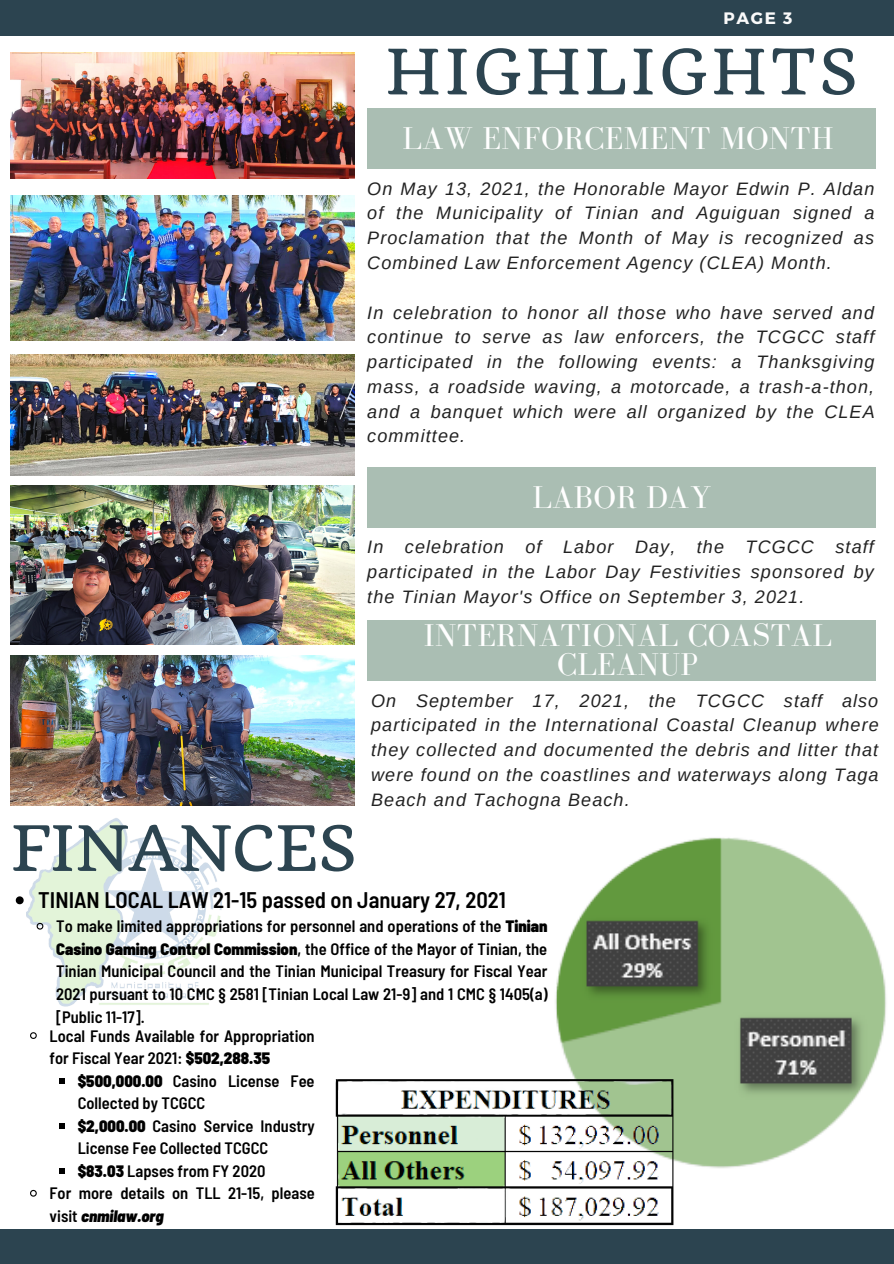
<style>
.page{position:relative;width:894px;height:1264px;background:#fff}
.page>*{position:absolute;margin:0;border:0;box-sizing:border-box;transform-origin:0 0}
.t1{font:61.05px "Quando";letter-spacing:.05em;color:#2c4450}
.t2{font:60.9px "Quando";color:#2c4450}
.t3{font:32.4px/29.2px "Bodoni FLF";letter-spacing:.01em;color:#fff;text-align:center}
.t4{font:600 semi-condensed 22.5px "Barlow";color:#000}
.t5{font:italic 18px/24.8px "Arimo";letter-spacing:.06em;color:#222;text-align:justify}
.t6{font:600 semi-condensed 16.5px/22.5px "Barlow";color:#000}
.t7{font:700 16.5px "Montserrat";color:#fafafa}
.s1{font-weight:900}
.s2{font-weight:900;font-style:italic}
</style>
<div class="page">
<div style="left:0;top:1229px;width:893px;height:34px;background:#2c4450"></div>
<div style="left:0;top:0;width:893px;height:36px;background:#2c4450"></div>
<img style="left:11px;top:53px;width:343px;height:125px">
<img style="left:11px;top:354px;width:343px;height:121px">
<img style="left:11px;top:195px;width:343px;height:146px">
<img style="left:27px;top:805px;width:235px;height:202px">
<img style="left:11px;top:486px;width:343px;height:158px">
<div style="left:367px;top:109px;width:508px;height:59px;background:#aabeb3"></div>
<div style="left:367px;top:468px;width:508px;height:59px;background:#aabeb3"></div>
<div style="left:367px;top:620px;width:508px;height:60px;background:#aabeb3"></div>
<img style="left:11px;top:655px;width:343px;height:150px">
<img style="left:555px;top:837px;width:331px;height:337px">
<img style="left:335px;top:1074px;width:338px;height:152px">
<svg style="left:16px;top:896px;width:8px;height:8px"></svg>
<svg style="left:36px;top:922px;width:8px;height:8px"></svg>
<svg style="left:30px;top:1032px;width:7px;height:7px"></svg>
<svg style="left:59px;top:1078px;width:5px;height:5px"></svg>
<svg style="left:59px;top:1123px;width:5px;height:5px"></svg>
<svg style="left:59px;top:1168px;width:5px;height:5px"></svg>
<svg style="left:30px;top:1189px;width:7px;height:8px"></svg>
<p class="t7" style="left:723px;top:8px;width:70px">PAGE 3</p>
<p class="t1" style="left:385px;top:34px;width:474px">HIGHLIGHTS</p>
<p class="t3" style="left:402px;top:123px;width:432px">LAW ENFORCEMENT MONTH</p>
<p class="t5" style="left:367px;top:176px;width:508px">On May 13, 2021, the Honorable Mayor Edwin P. Aldan of the Municipality of Tinian and Aguiguan signed a Proclamation that the Month of May is recognized as Combined Law Enforcement Agency (CLEA) Month.</p>
<p class="t5" style="left:367px;top:300px;width:508px">In celebration to honor all those who have served and continue to serve as law enforcers, the TCGCC staff participated in the following events: a Thanksgiving mass, a roadside waving, a motorcade, a trash-a-thon, and a banquet which were all organized by the CLEA committee.</p>
<p class="t3" style="left:532px;top:482px;width:180px">LABOR DAY</p>
<p class="t5" style="left:367px;top:534px;width:508px">In celebration of Labor Day, the TCGCC staff participated in the Labor Day Festivities sponsored by the Tinian Mayor's Office on September 3, 2021.</p>
<p class="t3" style="left:423px;top:620px;width:410px">INTERNATIONAL COASTAL<br>CLEANUP</p>
<p class="t2" style="left:11px;top:810px;width:348px">FINANCES</p>
<p class="t5" style="left:371px;top:688px;width:509px">On September 17, 2021, the TCGCC staff also participated in the International Coastal Cleanup where they collected and documented the debris and litter that were found on the coastlines and waterways along Taga Beach and Tachogna Beach.</p>
<p class="t4" style="left:38px;top:885px;width:469px">TINIAN LOCAL LAW 21-15 passed on January 27, 2021</p>
<p class="t6" style="left:56px;top:914px;width:493px;text-align:justify">To make limited appropriations for personnel and operations of the <span class="s1">Tinian Casino Gaming Control Commission</span>, the Office of the Mayor of Tinian, the Tinian Municipal Council and the Tinian Municipal Treasury for Fiscal Year 2021 pursuant to 10 CMC § 2581 [Tinian Local Law 21-9] and 1 CMC § 1405(a) [Public 11-17].</p>
<p class="t6" style="left:50px;top:1023px;width:266px">Local Funds Available for Appropriation for Fiscal Year 2021: <span class="s1">$502,288.35</span></p>
<p class="t6" style="left:78px;top:1068px;width:238px"><span class="s1">$500,000.00</span> Casino License Fee<br>Collected by TCGCC</p>
<p class="t6" style="left:78px;top:1113px;width:238px"><span class="s1">$2,000.00</span> Casino Service Industry<br>License Fee Collected TCGCC</p>
<p class="t6" style="left:78px;top:1159px;width:189px"><span class="s1">$83.03</span> Lapses from FY 2020</p>
<p class="t6" style="left:50px;top:1181px;width:266px">For more details on TLL 21-15, please visit <span class="s2">cnmilaw.org</span></p>
</div>
